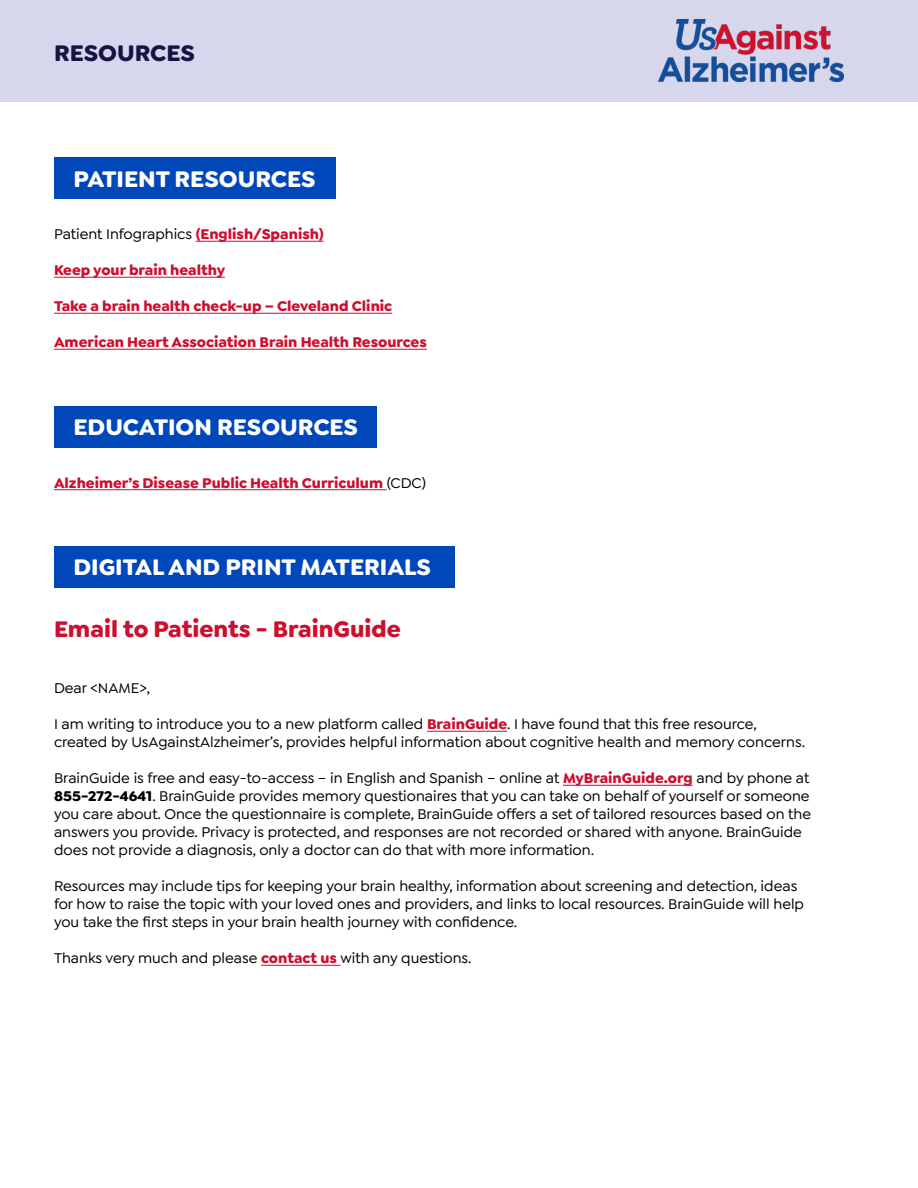
<style>
.page{position:relative;width:918px;height:1188px;background:#fff}
.page>*{position:absolute;margin:0;border:0;box-sizing:border-box;transform-origin:0 0}
.t1{font:700 24px "Goldplay";color:#fff}
.t2{font:700 24px "Goldplay";color:#ce0e2d}
.t3{font:700 24px "Goldplay";color:#151544}
.t4{font:500 15px/18px "Goldplay";color:#000}
.t5{font:700 15px "Goldplay";color:#ce0e2d}
.s1{font-weight:700;color:#ce0e2d}
.s2{font-weight:500;color:#000}
.s3{font-weight:700}
</style>
<div class="page">
<div style="left:0;top:0;width:918px;height:101px;background:#d6d6ec"></div>
<div style="left:54px;top:158px;width:282px;height:41px;background:#0047ba"></div>
<div style="left:54px;top:406px;width:323px;height:42px;background:#0047ba"></div>
<div style="left:54px;top:546px;width:401px;height:42px;background:#0047ba"></div>
<hr style="left:196px;top:241px;width:128px;height:1px;background:#ce0e2d">
<hr style="left:54px;top:277px;width:171px;height:1px;background:#ce0e2d">
<hr style="left:54px;top:313px;width:338px;height:1px;background:#ce0e2d">
<hr style="left:54px;top:349px;width:373px;height:1px;background:#ce0e2d">
<hr style="left:427px;top:731px;width:80px;height:1px;background:#ce0e2d">
<hr style="left:563px;top:785px;width:130px;height:1px;background:#ce0e2d">
<hr style="left:261px;top:965px;width:79px;height:1px;background:#ce0e2d">
<hr style="left:54px;top:489px;width:333px;height:1px;background:#ce0e2d">
<img style="left:658px;top:20px;width:185px;height:61px">
<h1 class="t3" style="left:54px;top:37px;width:143px">RESOURCES</h1>
<h1 class="t1" style="left:73px;top:163px;width:244px">PATIENT RESOURCES</h1>
<p class="t4" style="left:54px;top:225px;width:271px">Patient Infographics <span class="s1">(English/Spanish)</span></p>
<p class="t5" style="left:54px;top:261px;width:173px">Keep your brain healthy</p>
<p class="t5" style="left:54px;top:297px;width:340px">Take a brain health check-up – Cleveland Clinic</p>
<p class="t5" style="left:54px;top:333px;width:374px">American Heart Association Brain Health Resources</p>
<h1 class="t1" style="left:73px;top:412px;width:286px">EDUCATION RESOURCES</h1>
<p class="t5" style="left:54px;top:473px;width:374px">Alzheimer’s Disease Public Health Curriculum <span class="s2">(CDC)</span></p>
<h1 class="t1" style="left:73px;top:552px;width:359px">DIGITAL AND PRINT MATERIALS</h1>
<h1 class="t2" style="left:54px;top:613px;width:349px">Email to Patients - BrainGuide</h1>
<p class="t4" style="left:54px;top:679px;width:98px">Dear &lt;NAME&gt;,</p>
<p class="t4" style="left:54px;top:715px;width:753px">I am writing to introduce you to a new platform called <span class="s1">BrainGuide</span>. I have found that this free resource, created by UsAgainstAlzheimer’s, provides helpful information about cognitive health and memory concerns.</p>
<p class="t4" style="left:54px;top:769px;width:759px">BrainGuide is free and easy-to-access – in English and Spanish – online at <span class="s1">MyBrainGuide.org</span> and by phone at <span class="s3">855-272-4641</span>. BrainGuide provides memory questionaires that you can take on behalf of yourself or someone you care about. Once the questionnaire is complete, BrainGuide offers a set of tailored resources based on the answers you provide. Privacy is protected, and responses are not recorded or shared with anyone. BrainGuide does not provide a diagnosis, only a doctor can do that with more information.</p>
<p class="t4" style="left:54px;top:877px;width:752px">Resources may include tips for keeping your brain healthy, information about screening and detection, ideas for how to raise the topic with your loved ones and providers, and links to local resources. BrainGuide will help you take the first steps in your brain health journey with confidence.</p>
<p class="t4" style="left:54px;top:949px;width:419px">Thanks very much and please <span class="s1">contact us</span> with any questions.</p>
</div>
